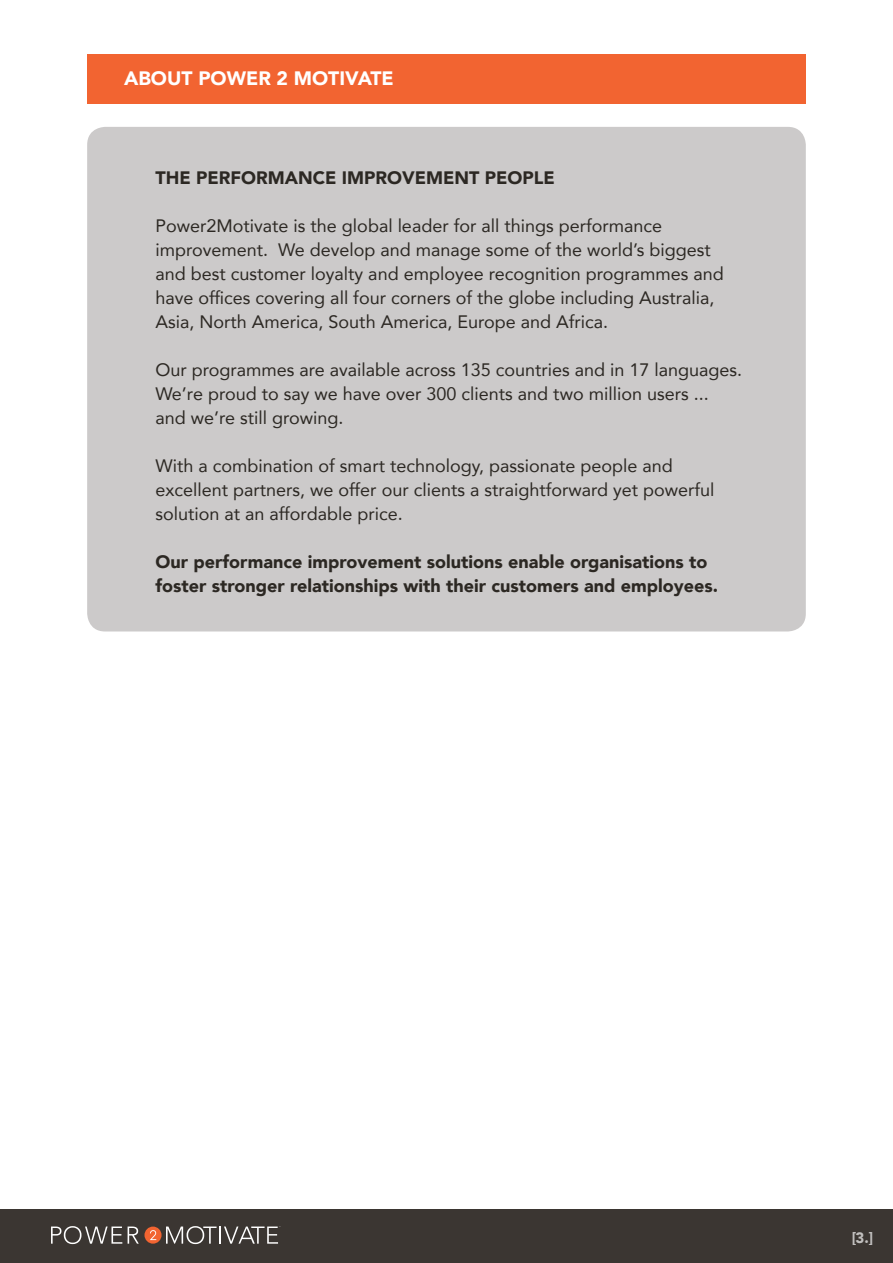
<style>
.page{position:relative;width:893px;height:1263px;background:#fff}
.page>*{position:absolute;margin:0;border:0;box-sizing:border-box;transform-origin:0 0}
.t1{font:900 19.35px "Avenir";color:#fff}
.t2{font:18px/24px "Avenir";color:#2c2823}
.t3{font:900 18px/24px "Avenir";color:#2c2823}
.t4{font:900 15px "Avenir";color:#fff}
.t5{font:100 5.7px "Helvetica Neue";color:#fff}
</style>
<div class="page">
<div style="left:87px;top:127px;width:719px;height:504px;background:#cccaca;border-radius:18px"></div>
<div style="left:0;top:1210px;width:893px;height:53px;background:#3b3632"></div>
<svg style="left:51px;top:1226px;width:71px;height:18px"></svg>
<svg style="left:128px;top:1226px;width:11px;height:18px"></svg>
<svg style="left:166px;top:1226px;width:112px;height:18px"></svg>
<svg style="left:144px;top:1226px;width:18px;height:17px"></svg>
<svg style="left:150px;top:1230px;width:6px;height:10px"></svg>
<div style="left:87px;top:54px;width:719px;height:49px;background:#f26431"></div>
<p class="t1" style="left:124px;top:62px;width:271px">ABOUT POWER 2 MOTIVATE</p>
<p class="t3" style="left:155px;top:165px;width:401px">THE PERFORMANCE IMPROVEMENT PEOPLE</p>
<p class="t2" style="left:155px;top:213px;width:570px">Power2Motivate is the global leader for all things performance improvement. We develop and manage some of the world’s biggest and best customer loyalty and employee recognition programmes and have offices covering all four corners of the globe including Australia, Asia, North America, South America, Europe and Africa.</p>
<p class="t2" style="left:155px;top:357px;width:588px">Our programmes are available across 135 countries and in 17 languages.<br>We’re proud to say we have over 300 clients and two million users ... and we’re still growing.</p>
<p class="t2" style="left:155px;top:453px;width:561px">With a combination of smart technology, passionate people and excellent partners, we offer our clients a straightforward yet powerful solution at an affordable price.</p>
<p class="t3" style="left:155px;top:549px;width:564px">Our performance improvement solutions enable organisations to foster stronger relationships with their customers and employees.</p>
<p class="t5" style="left:280px;top:1223px;width:2px">¨</p>
<p class="t4" style="left:851px;top:1224px;width:24px">[3.]</p>
</div>
